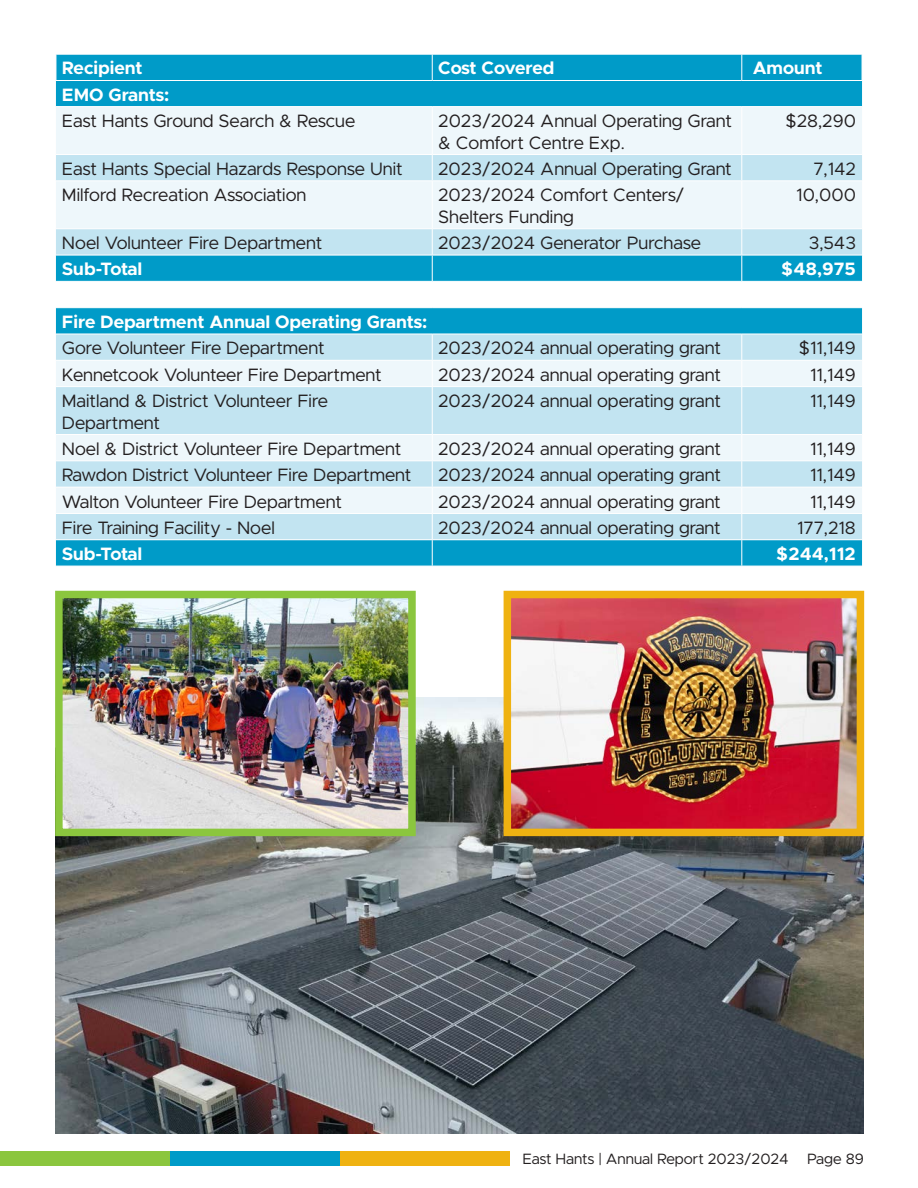
<style>
.page{position:relative;width:918px;height:1188px;background:#fff}
.page>*{position:absolute;margin:0;border:0;box-sizing:border-box;transform-origin:0 0}
.Table_Body_Text_black{font:18px/21.6px "Metropolis";color:#231f20}
.Table_Mid-Header{font:700 18px "Metropolis";color:#fff}
.Table_Header___Footer{font:700 18px "Metropolis";color:#fff}
.t1{font:15px "Metropolis";color:#231f20}
</style>
<div class="page">
<div style="left:56px;top:55px;width:806px;height:511px;background:#009bc8"></div>
<div style="left:56px;top:107px;width:806px;height:47px;background:#eef7fb"></div>
<svg style="left:56px;top:155px;width:806px;height:384px;fill:#c2e4f1"></svg>
<svg style="left:56px;top:54px;width:1px;height:26px"></svg>
<svg style="left:432px;top:54px;width:1px;height:26px"></svg>
<svg style="left:742px;top:54px;width:1px;height:26px"></svg>
<hr style="left:56px;top:80px;width:376px;height:1px;background:#fff">
<hr style="left:432px;top:80px;width:310px;height:1px;background:#fff">
<hr style="left:742px;top:80px;width:120px;height:1px;background:#fff">
<hr style="left:56px;top:106px;width:376px;height:1px;background:#fff">
<hr style="left:432px;top:106px;width:310px;height:1px;background:#fff">
<hr style="left:432px;top:107px;width:1px;height:47px;background:#fff">
<hr style="left:742px;top:106px;width:120px;height:1px;background:#fff">
<hr style="left:741px;top:107px;width:1px;height:47px;background:#fff">
<hr style="left:56px;top:154px;width:376px;height:1px;background:#fff">
<hr style="left:432px;top:154px;width:310px;height:1px;background:#fff">
<svg style="left:432px;top:155px;width:1px;height:25px"></svg>
<hr style="left:742px;top:154px;width:120px;height:1px;background:#fff">
<svg style="left:741px;top:155px;width:1px;height:25px"></svg>
<hr style="left:56px;top:180px;width:376px;height:1px;background:#fff">
<hr style="left:432px;top:180px;width:310px;height:1px;background:#fff">
<hr style="left:432px;top:181px;width:1px;height:47px;background:#fff">
<hr style="left:742px;top:180px;width:120px;height:1px;background:#fff">
<hr style="left:741px;top:181px;width:1px;height:47px;background:#fff">
<hr style="left:56px;top:228px;width:376px;height:1px;background:#fff">
<hr style="left:432px;top:228px;width:310px;height:1px;background:#fff">
<hr style="left:742px;top:228px;width:120px;height:1px;background:#fff">
<hr style="left:56px;top:255px;width:376px;height:1px;background:#fff">
<hr style="left:432px;top:255px;width:310px;height:1px;background:#fff">
<hr style="left:742px;top:255px;width:120px;height:1px;background:#fff">
<svg style="left:432px;top:229px;width:1px;height:78px"></svg>
<svg style="left:741px;top:229px;width:1px;height:78px"></svg>
<hr style="left:56px;top:334px;width:376px;height:1px;background:#fff">
<hr style="left:432px;top:334px;width:310px;height:1px;background:#fff">
<hr style="left:742px;top:334px;width:120px;height:1px;background:#fff">
<hr style="left:56px;top:360px;width:376px;height:1px;background:#fff">
<hr style="left:432px;top:360px;width:310px;height:1px;background:#fff">
<svg style="left:432px;top:334px;width:1px;height:52px"></svg>
<hr style="left:742px;top:360px;width:120px;height:1px;background:#fff">
<svg style="left:741px;top:334px;width:1px;height:52px"></svg>
<hr style="left:56px;top:386px;width:376px;height:1px;background:#fff">
<hr style="left:432px;top:386px;width:310px;height:1px;background:#fff">
<hr style="left:432px;top:387px;width:1px;height:47px;background:#fff">
<hr style="left:742px;top:386px;width:120px;height:1px;background:#fff">
<hr style="left:741px;top:387px;width:1px;height:47px;background:#fff">
<hr style="left:56px;top:434px;width:376px;height:1px;background:#fff">
<hr style="left:432px;top:434px;width:310px;height:1px;background:#fff">
<hr style="left:742px;top:434px;width:120px;height:1px;background:#fff">
<hr style="left:56px;top:460px;width:376px;height:1px;background:#fff">
<hr style="left:432px;top:460px;width:310px;height:1px;background:#fff">
<hr style="left:742px;top:460px;width:120px;height:1px;background:#fff">
<hr style="left:56px;top:487px;width:376px;height:1px;background:#fff">
<hr style="left:432px;top:487px;width:310px;height:1px;background:#fff">
<hr style="left:742px;top:487px;width:120px;height:1px;background:#fff">
<hr style="left:56px;top:513px;width:376px;height:1px;background:#fff">
<hr style="left:432px;top:513px;width:310px;height:1px;background:#fff">
<hr style="left:742px;top:513px;width:120px;height:1px;background:#fff">
<hr style="left:56px;top:539px;width:376px;height:1px;background:#fff">
<hr style="left:432px;top:539px;width:310px;height:1px;background:#fff">
<svg style="left:432px;top:435px;width:1px;height:131px"></svg>
<hr style="left:742px;top:539px;width:120px;height:1px;background:#fff">
<svg style="left:741px;top:435px;width:1px;height:131px"></svg>
<hr style="left:56px;top:281px;width:376px;height:1px;background:#fff">
<svg style="left:56px;top:282px;width:1px;height:25px"></svg>
<hr style="left:432px;top:281px;width:310px;height:1px;background:#fff">
<hr style="left:742px;top:281px;width:120px;height:1px;background:#fff">
<hr style="left:56px;top:307px;width:376px;height:1px;background:#fff">
<hr style="left:432px;top:307px;width:310px;height:1px;background:#fff">
<hr style="left:742px;top:307px;width:120px;height:1px;background:#fff">
<img style="left:55px;top:698px;width:809px;height:436px">
<img style="left:55px;top:590px;width:364px;height:250px">
<img style="left:500px;top:590px;width:365px;height:250px">
<div style="left:340px;top:1151px;width:170px;height:14px;background:#efb211"></div>
<div style="left:170px;top:1151px;width:170px;height:14px;background:#009bc8"></div>
<div style="left:0;top:1151px;width:170px;height:14px;background:#8bc63e"></div>
<p class="Table_Header___Footer" style="left:62px;top:57px;width:82px">Recipient</p>
<p class="Table_Header___Footer" style="left:438px;top:57px;width:118px">Cost Covered</p>
<p class="Table_Header___Footer" style="left:753px;top:57px;width:71px">Amount</p>
<p class="Table_Mid-Header" style="left:62px;top:83px;width:109px">EMO Grants:</p>
<p class="Table_Body_Text_black" style="left:62px;top:110px;width:295px">East Hants Ground Search &amp; Rescue</p>
<p class="Table_Body_Text_black" style="left:438px;top:110px;width:295px">2023/2024 Annual Operating Grant &amp; Comfort Centre Exp.</p>
<p class="Table_Body_Text_black" style="left:785px;top:110px;width:72px">$28,290</p>
<p class="Table_Body_Text_black" style="left:62px;top:158px;width:342px">East Hants Special Hazards Response Unit</p>
<p class="Table_Body_Text_black" style="left:438px;top:158px;width:295px">2023/2024 Annual Operating Grant</p>
<p class="Table_Body_Text_black" style="left:814px;top:158px;width:44px">7,142</p>
<p class="Table_Body_Text_black" style="left:62px;top:184px;width:246px">Milford Recreation Association</p>
<p class="Table_Body_Text_black" style="left:438px;top:184px;width:248px">2023/2024 Comfort Centers/<br>Shelters Funding</p>
<p class="Table_Body_Text_black" style="left:796px;top:184px;width:61px">10,000</p>
<p class="Table_Body_Text_black" style="left:62px;top:232px;width:262px">Noel Volunteer Fire Department</p>
<p class="Table_Body_Text_black" style="left:438px;top:232px;width:264px">2023/2024 Generator Purchase</p>
<p class="Table_Body_Text_black" style="left:809px;top:232px;width:49px">3,543</p>
<p class="Table_Mid-Header" style="left:62px;top:258px;width:82px">Sub-Total</p>
<p class="Table_Mid-Header" style="left:781px;top:258px;width:77px">$48,975</p>
<p class="Table_Mid-Header" style="left:62px;top:310px;width:367px">Fire Department Annual Operating Grants:</p>
<p class="Table_Body_Text_black" style="left:62px;top:337px;width:264px">Gore Volunteer Fire Department</p>
<p class="Table_Body_Text_black" style="left:438px;top:337px;width:284px">2023/2024 annual operating grant</p>
<p class="Table_Body_Text_black" style="left:798px;top:337px;width:59px">$11,149</p>
<p class="Table_Body_Text_black" style="left:62px;top:364px;width:321px">Kennetcook Volunteer Fire Department</p>
<p class="Table_Body_Text_black" style="left:438px;top:364px;width:284px">2023/2024 annual operating grant</p>
<p class="Table_Body_Text_black" style="left:810px;top:364px;width:47px">11,149</p>
<p class="Table_Body_Text_black" style="left:62px;top:390px;width:268px">Maitland &amp; District Volunteer Fire<br>Department</p>
<p class="Table_Body_Text_black" style="left:438px;top:390px;width:284px">2023/2024 annual operating grant</p>
<p class="Table_Body_Text_black" style="left:810px;top:390px;width:47px">11,149</p>
<p class="Table_Body_Text_black" style="left:62px;top:438px;width:341px">Noel &amp; District Volunteer Fire Department</p>
<p class="Table_Body_Text_black" style="left:438px;top:438px;width:284px">2023/2024 annual operating grant</p>
<p class="Table_Body_Text_black" style="left:810px;top:438px;width:47px">11,149</p>
<p class="Table_Body_Text_black" style="left:62px;top:464px;width:351px">Rawdon District Volunteer Fire Department</p>
<p class="Table_Body_Text_black" style="left:438px;top:464px;width:284px">2023/2024 annual operating grant</p>
<p class="Table_Body_Text_black" style="left:810px;top:464px;width:47px">11,149</p>
<p class="Table_Body_Text_black" style="left:62px;top:490px;width:282px">Walton Volunteer Fire Department</p>
<p class="Table_Body_Text_black" style="left:438px;top:490px;width:284px">2023/2024 annual operating grant</p>
<p class="Table_Body_Text_black" style="left:810px;top:490px;width:47px">11,149</p>
<p class="Table_Body_Text_black" style="left:62px;top:517px;width:215px">Fire Training Facility - Noel</p>
<p class="Table_Body_Text_black" style="left:438px;top:517px;width:284px">2023/2024 annual operating grant</p>
<p class="Table_Body_Text_black" style="left:797px;top:517px;width:60px">177,218</p>
<p class="Table_Mid-Header" style="left:62px;top:543px;width:82px">Sub-Total</p>
<p class="Table_Mid-Header" style="left:776px;top:543px;width:81px">$244,112</p>
<p class="t1" style="left:522px;top:1150px;width:343px">East Hants | Annual Report 2023/2024 Page 89</p>
</div>
